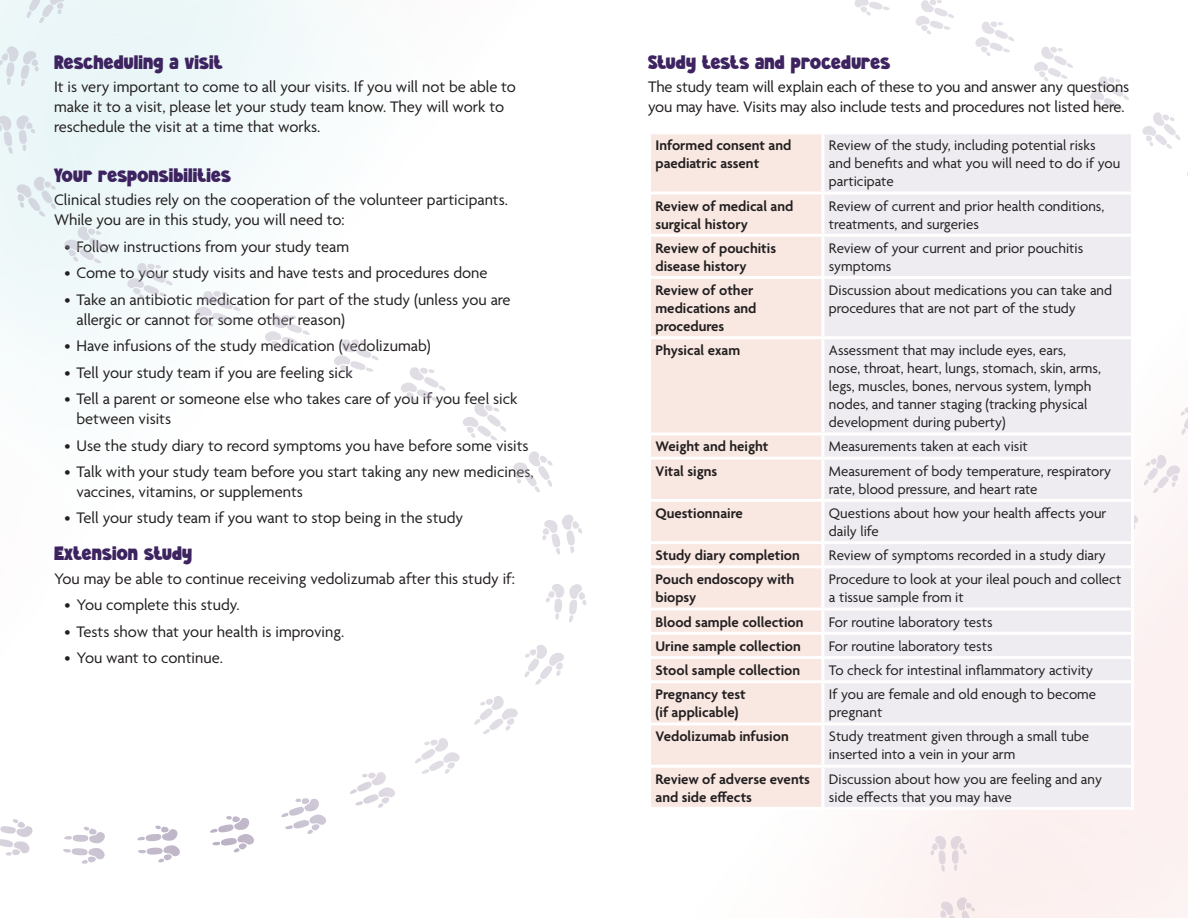
<style>
.page{position:relative;width:1188px;height:918px;background:#fff}
.page>*{position:absolute;margin:0;border:0;box-sizing:border-box;transform-origin:0 0}
.headers{font:19.5px "CRONOSKID Regular";letter-spacing:.01em;color:#3d235f}
.ul{font:16.5px/19.8px "Agenda";color:#231f20}
.para{font:16.5px/19.8px "Agenda";letter-spacing:-.01em;color:#231f20}
.para_pre_ul{font:16.5px/19.8px "Agenda";color:#231f20}
.t1{font:15px/18px "Agenda";color:#231f20}
.t2{font:600 15px/18px "Agenda";color:#231f20}
</style>
<div class="page">
<svg style="left:854px;top:0;width:36px;height:16px"></svg>
<svg style="left:915px;top:0;width:39px;height:34px"></svg>
<svg style="left:975px;top:21px;width:39px;height:35px"></svg>
<svg style="left:1034px;top:47px;width:39px;height:34px"></svg>
<svg style="left:1090px;top:76px;width:39px;height:35px"></svg>
<svg style="left:1142px;top:112px;width:39px;height:37px"></svg>
<svg style="left:1180px;top:402px;width:8px;height:34px"></svg>
<svg style="left:1144px;top:455px;width:36px;height:39px"></svg>
<svg style="left:1134px;top:503px;width:4px;height:38px"></svg>
<svg style="left:930px;top:834px;width:37px;height:39px"></svg>
<svg style="left:940px;top:897px;width:35px;height:21px"></svg>
<div style="left:651px;top:134px;width:170px;height:673px;background:#f9e8e2"></div>
<div style="left:824px;top:134px;width:307px;height:673px;background:#eeecf1"></div>
<hr style="left:648px;top:192px;width:175px;height:3px;background:#fff">
<hr style="left:823px;top:192px;width:311px;height:3px;background:#fff">
<hr style="left:648px;top:234px;width:175px;height:3px;background:#fff">
<hr style="left:823px;top:234px;width:311px;height:3px;background:#fff">
<hr style="left:648px;top:276px;width:175px;height:3px;background:#fff">
<hr style="left:823px;top:276px;width:311px;height:3px;background:#fff">
<hr style="left:648px;top:336px;width:175px;height:3px;background:#fff">
<hr style="left:823px;top:336px;width:311px;height:3px;background:#fff">
<hr style="left:648px;top:432px;width:175px;height:3px;background:#fff">
<hr style="left:823px;top:432px;width:311px;height:3px;background:#fff">
<hr style="left:648px;top:457px;width:175px;height:3px;background:#fff">
<hr style="left:823px;top:457px;width:311px;height:3px;background:#fff">
<hr style="left:648px;top:499px;width:175px;height:3px;background:#fff">
<hr style="left:823px;top:499px;width:311px;height:3px;background:#fff">
<hr style="left:648px;top:541px;width:175px;height:3px;background:#fff">
<hr style="left:823px;top:541px;width:311px;height:3px;background:#fff">
<hr style="left:648px;top:565px;width:175px;height:3px;background:#fff">
<hr style="left:823px;top:565px;width:311px;height:3px;background:#fff">
<hr style="left:648px;top:608px;width:175px;height:3px;background:#fff">
<hr style="left:823px;top:608px;width:311px;height:3px;background:#fff">
<hr style="left:648px;top:632px;width:175px;height:3px;background:#fff">
<hr style="left:823px;top:632px;width:311px;height:3px;background:#fff">
<hr style="left:648px;top:656px;width:175px;height:3px;background:#fff">
<hr style="left:823px;top:656px;width:311px;height:3px;background:#fff">
<hr style="left:648px;top:680px;width:175px;height:3px;background:#fff">
<hr style="left:823px;top:680px;width:311px;height:3px;background:#fff">
<hr style="left:648px;top:722px;width:175px;height:3px;background:#fff">
<hr style="left:823px;top:722px;width:311px;height:3px;background:#fff">
<hr style="left:648px;top:765px;width:175px;height:3px;background:#fff">
<hr style="left:823px;top:765px;width:311px;height:3px;background:#fff">
<svg style="left:25px;top:0;width:40px;height:24px"></svg>
<svg style="left:0;top:45px;width:39px;height:42px;background:#e2ebef"></svg>
<svg style="left:0;top:114px;width:35px;height:41px"></svg>
<svg style="left:17px;top:176px;width:39px;height:41px;background:#e2ebef"></svg>
<svg style="left:64px;top:226px;width:45px;height:38px"></svg>
<svg style="left:127px;top:263px;width:46px;height:36px"></svg>
<svg style="left:194px;top:291px;width:47px;height:36px"></svg>
<svg style="left:265px;top:315px;width:45px;height:36px"></svg>
<svg style="left:334px;top:339px;width:45px;height:36px"></svg>
<svg style="left:400px;top:367px;width:46px;height:36px"></svg>
<svg style="left:463px;top:402px;width:44px;height:39px"></svg>
<svg style="left:513px;top:451px;width:40px;height:42px"></svg>
<svg style="left:542px;top:514px;width:41px;height:41px"></svg>
<svg style="left:545px;top:583px;width:42px;height:40px"></svg>
<svg style="left:524px;top:644px;width:40px;height:41px"></svg>
<svg style="left:474px;top:696px;width:44px;height:38px"></svg>
<svg style="left:415px;top:738px;width:45px;height:36px"></svg>
<svg style="left:350px;top:772px;width:45px;height:36px"></svg>
<svg style="left:281px;top:798px;width:45px;height:36px"></svg>
<svg style="left:210px;top:816px;width:44px;height:37px"></svg>
<svg style="left:137px;top:825px;width:43px;height:38px"></svg>
<svg style="left:63px;top:826px;width:42px;height:38px"></svg>
<svg style="left:0;top:819px;width:33px;height:37px"></svg>
<p class="headers" style="left:54px;top:53px;width:170px">Rescheduling a visit</p>
<p class="para" style="left:54px;top:78px;width:464px">It is very important to come to all your visits. If you will not be able to make it to a visit, please let your study team know. They will work to reschedule the visit at a time that works.</p>
<p class="headers" style="left:54px;top:166px;width:178px">Your responsibilities</p>
<p class="para_pre_ul" style="left:54px;top:191px;width:456px">Clinical studies rely on the cooperation of the volunteer participants.<br>While you are in this study, you will need to:</p>
<p class="ul" style="left:64px;top:238px;width:286px">• Follow instructions from your study team</p>
<p class="ul" style="left:64px;top:264px;width:425px">• Come to your study visits and have tests and procedures done</p>
<p class="ul" style="left:76px;top:291px;width:436px;text-indent:-12px">• Take an antibiotic medication for part of the study (unless you are allergic or cannot for some other reason)</p>
<p class="ul" style="left:64px;top:337px;width:368px">• Have infusions of the study medication (vedolizumab)</p>
<p class="ul" style="left:64px;top:364px;width:290px">• Tell your study team if you are feeling sick</p>
<p class="ul" style="left:76px;top:390px;width:443px;text-indent:-12px">• Tell a parent or someone else who takes care of you if you feel sick between visits</p>
<p class="ul" style="left:64px;top:436px;width:466px">• Use the study diary to record symptoms you have before some visits</p>
<p class="ul" style="left:76px;top:463px;width:459px;text-indent:-12px">• Talk with your study team before you start taking any new medicines, vaccines, vitamins, or supplements</p>
<p class="ul" style="left:64px;top:509px;width:400px">• Tell your study team if you want to stop being in the study</p>
<p class="headers" style="left:54px;top:545px;width:140px">Extension study</p>
<p class="para_pre_ul" style="left:54px;top:570px;width:462px">You may be able to continue receiving vedolizumab after this study if:</p>
<p class="ul" style="left:64px;top:596px;width:177px">• You complete this study.</p>
<p class="ul" style="left:64px;top:623px;width:281px">• Tests show that your health is improving.</p>
<p class="ul" style="left:64px;top:649px;width:160px">• You want to continue.</p>
<p class="headers" style="left:648px;top:53px;width:244px">Study tests and procedures</p>
<p class="para" style="left:648px;top:78px;width:483px">The study team will explain each of these to you and answer any questions you may have. Visits may also include tests and procedures not listed here.</p>
<p class="t2" style="left:656px;top:137px;width:137px">Informed consent and paediatric assent</p>
<p class="t1" style="left:829px;top:137px;width:293px">Review of the study, including potential risks and benefits and what you will need to do if you participate</p>
<p class="t2" style="left:656px;top:198px;width:139px">Review of medical and surgical history</p>
<p class="t1" style="left:829px;top:198px;width:277px">Review of current and prior health conditions, treatments, and surgeries</p>
<p class="t2" style="left:656px;top:240px;width:122px">Review of pouchitis disease history</p>
<p class="t1" style="left:829px;top:240px;width:256px">Review of your current and prior pouchitis symptoms</p>
<p class="t2" style="left:656px;top:282px;width:103px">Review of other medications and procedures</p>
<p class="t1" style="left:829px;top:282px;width:285px">Discussion about medications you can take and procedures that are not part of the study</p>
<p class="t2" style="left:656px;top:342px;width:86px">Physical exam</p>
<p class="t1" style="left:829px;top:342px;width:273px">Assessment that may include eyes, ears, nose, throat, heart, lungs, stomach, skin, arms, legs, muscles, bones, nervous system, lymph nodes, and tanner staging (tracking physical development during puberty)</p>
<p class="t2" style="left:656px;top:439px;width:114px">Weight and height</p>
<p class="t1" style="left:829px;top:439px;width:200px">Measurements taken at each visit</p>
<p class="t2" style="left:656px;top:463px;width:63px">Vital signs</p>
<p class="t1" style="left:829px;top:463px;width:284px">Measurement of body temperature, respiratory rate, blood pressure, and heart rate</p>
<p class="t2" style="left:656px;top:505px;width:89px">Questionnaire</p>
<p class="t1" style="left:829px;top:505px;width:279px">Questions about how your health affects your daily life</p>
<p class="t2" style="left:656px;top:547px;width:146px">Study diary completion</p>
<p class="t1" style="left:829px;top:547px;width:278px">Review of symptoms recorded in a study diary</p>
<p class="t2" style="left:656px;top:571px;width:140px">Pouch endoscopy with biopsy</p>
<p class="t1" style="left:829px;top:571px;width:294px">Procedure to look at your ileal pouch and collect a tissue sample from it</p>
<p class="t2" style="left:656px;top:614px;width:150px">Blood sample collection</p>
<p class="t1" style="left:829px;top:614px;width:165px">For routine laboratory tests</p>
<p class="t2" style="left:656px;top:638px;width:147px">Urine sample collection</p>
<p class="t1" style="left:829px;top:638px;width:165px">For routine laboratory tests</p>
<p class="t2" style="left:656px;top:662px;width:146px">Stool sample collection</p>
<p class="t1" style="left:829px;top:662px;width:266px">To check for intestinal inflammatory activity</p>
<p class="t2" style="left:656px;top:686px;width:92px">Pregnancy test (if applicable)</p>
<p class="t1" style="left:829px;top:686px;width:269px">If you are female and old enough to become pregnant</p>
<p class="t2" style="left:656px;top:729px;width:135px">Vedolizumab infusion</p>
<p class="t1" style="left:829px;top:729px;width:262px">Study treatment given through a small tube inserted into a vein in your arm</p>
<p class="t2" style="left:656px;top:771px;width:156px">Review of adverse events and side effects</p>
<p class="t1" style="left:829px;top:771px;width:275px">Discussion about how you are feeling and any side effects that you may have</p>
</div>
